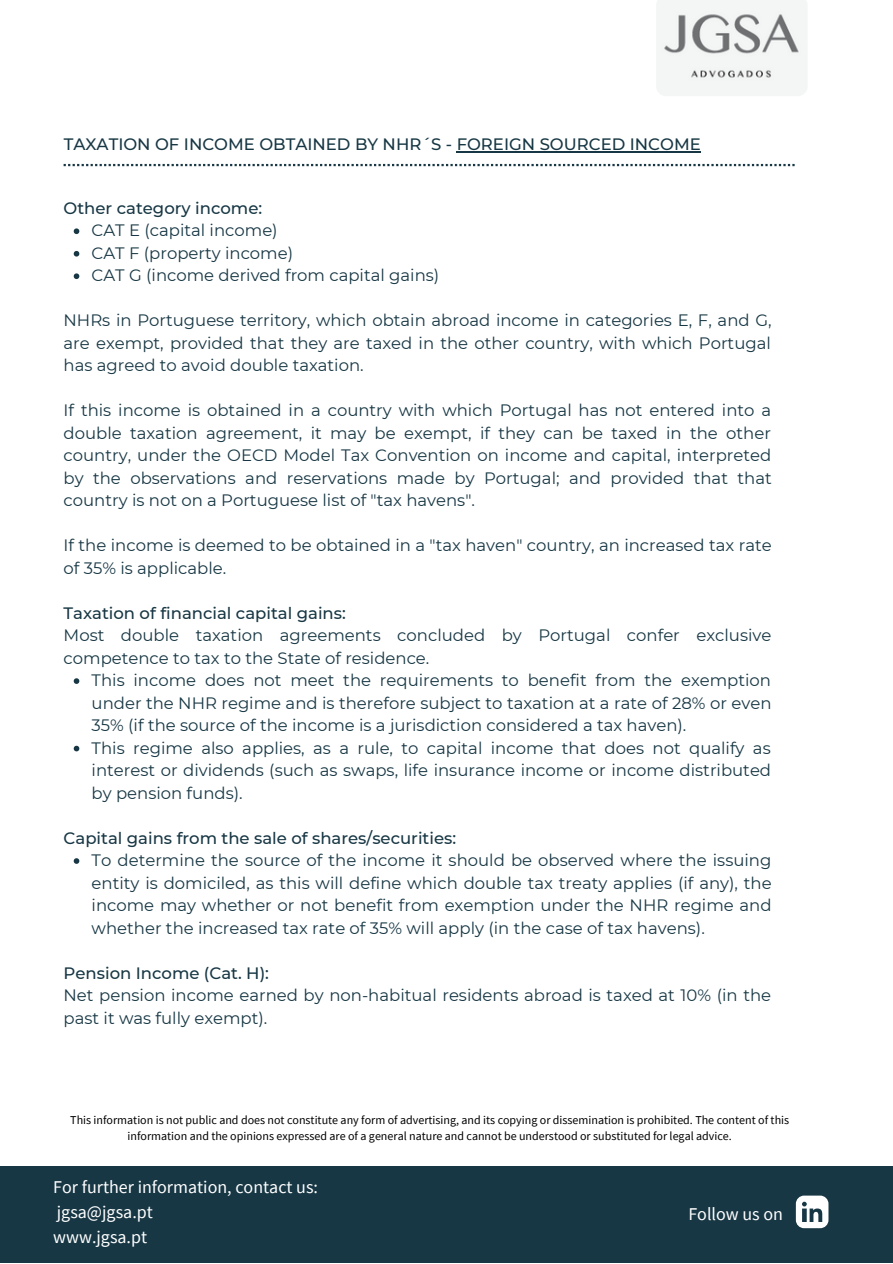
<style>
.page{position:relative;width:893px;height:1264px;background:#fff}
.page>*{position:absolute;margin:0;border:0;box-sizing:border-box;transform-origin:0 0}
.t1{font:18px/24.8px "Source Sans Pro";color:#fff}
.t2{font:16.5px/22.5px "Montserrat";color:#173744}
.t3{font:500 16.5px "Montserrat";color:#173744}
.t4{font:12px/16px "Source Sans Pro";color:#000;text-align:center}
</style>
<div class="page">
<svg style="left:74px;top:228px;width:5px;height:6px"></svg>
<svg style="left:74px;top:251px;width:5px;height:5px"></svg>
<svg style="left:74px;top:273px;width:5px;height:6px"></svg>
<svg style="left:74px;top:678px;width:5px;height:6px"></svg>
<svg style="left:74px;top:745px;width:5px;height:6px"></svg>
<svg style="left:74px;top:858px;width:5px;height:5px"></svg>
<svg style="left:64px;top:164px;width:730px;height:2px"></svg>
<hr style="left:456px;top:151px;width:244px;height:1px;background:#173744">
<div style="left:0;top:1166px;width:892px;height:96px;background:#173744"></div>
<svg style="left:795px;top:1195px;width:33px;height:33px"></svg>
<img style="left:657px;top:0;width:150px;height:96px">
<p class="t3" style="left:64px;top:134px;width:638px">TAXATION OF INCOME OBTAINED BY NHR´S - FOREIGN SOURCED INCOME</p>
<p class="t3" style="left:64px;top:198px;width:200px">Other category income:</p>
<p class="t2" style="left:92px;top:219px;width:349px">CAT E (capital income)<br>CAT F (property income)<br>CAT G (income derived from capital gains)</p>
<p class="t2" style="left:64px;top:309px;width:709px;text-align:justify">NHRs in Portuguese territory, which obtain abroad income in categories E, F, and G, are exempt, provided that they are taxed in the other country, with which Portugal has agreed to avoid double taxation.</p>
<p class="t2" style="left:64px;top:399px;width:709px;text-align:justify">If this income is obtained in a country with which Portugal has not entered into a double taxation agreement, it may be exempt, if they can be taxed in the other country, under the OECD Model Tax Convention on income and capital, interpreted by the observations and reservations made by Portugal; and provided that that country is not on a Portuguese list of "tax havens".</p>
<p class="t2" style="left:64px;top:534px;width:709px">If the income is deemed to be obtained in a "tax haven" country, an increased tax rate of 35% is applicable.</p>
<p class="t3" style="left:64px;top:602px;width:284px">Taxation of financial capital gains:</p>
<p class="t2" style="left:64px;top:624px;width:709px">Most double taxation agreements concluded by Portugal confer exclusive competence to tax to the State of residence.</p>
<p class="t2" style="left:92px;top:669px;width:681px">This income does not meet the requirements to benefit from the exemption under the NHR regime and is therefore subject to taxation at a rate of 28% or even 35% (if the source of the income is a jurisdiction considered a tax haven).<br>This regime also applies, as a rule, to capital income that does not qualify as interest or dividends (such as swaps, life insurance income or income distributed by pension funds).</p>
<p class="t3" style="left:64px;top:827px;width:394px">Capital gains from the sale of shares/securities:</p>
<p class="t2" style="left:92px;top:849px;width:681px;text-align:justify">To determine the source of the income it should be observed where the issuing entity is domiciled, as this will define which double tax treaty applies (if any), the income may whether or not benefit from exemption under the NHR regime and whether the increased tax rate of 35% will apply (in the case of tax havens).</p>
<p class="t3" style="left:64px;top:962px;width:207px">Pension Income (Cat. H):</p>
<p class="t2" style="left:64px;top:983px;width:709px">Net pension income earned by non-habitual residents abroad is taxed at 10% (in the past it was fully exempt).</p>
<p class="t4" style="left:70px;top:1111px;width:720px">This information is not public and does not constitute any form of advertising, and its copying or dissemination is prohibited. The content of this information and the opinions expressed are of a general nature and cannot be understood or substituted for legal advice.</p>
<p class="t1" style="left:53px;top:1174px;width:266px">For further information, contact us: jgsa@jgsa.pt<br>www.jgsa.pt</p>
<p class="t1" style="left:688px;top:1200px;width:96px">Follow us on</p>
</div>
